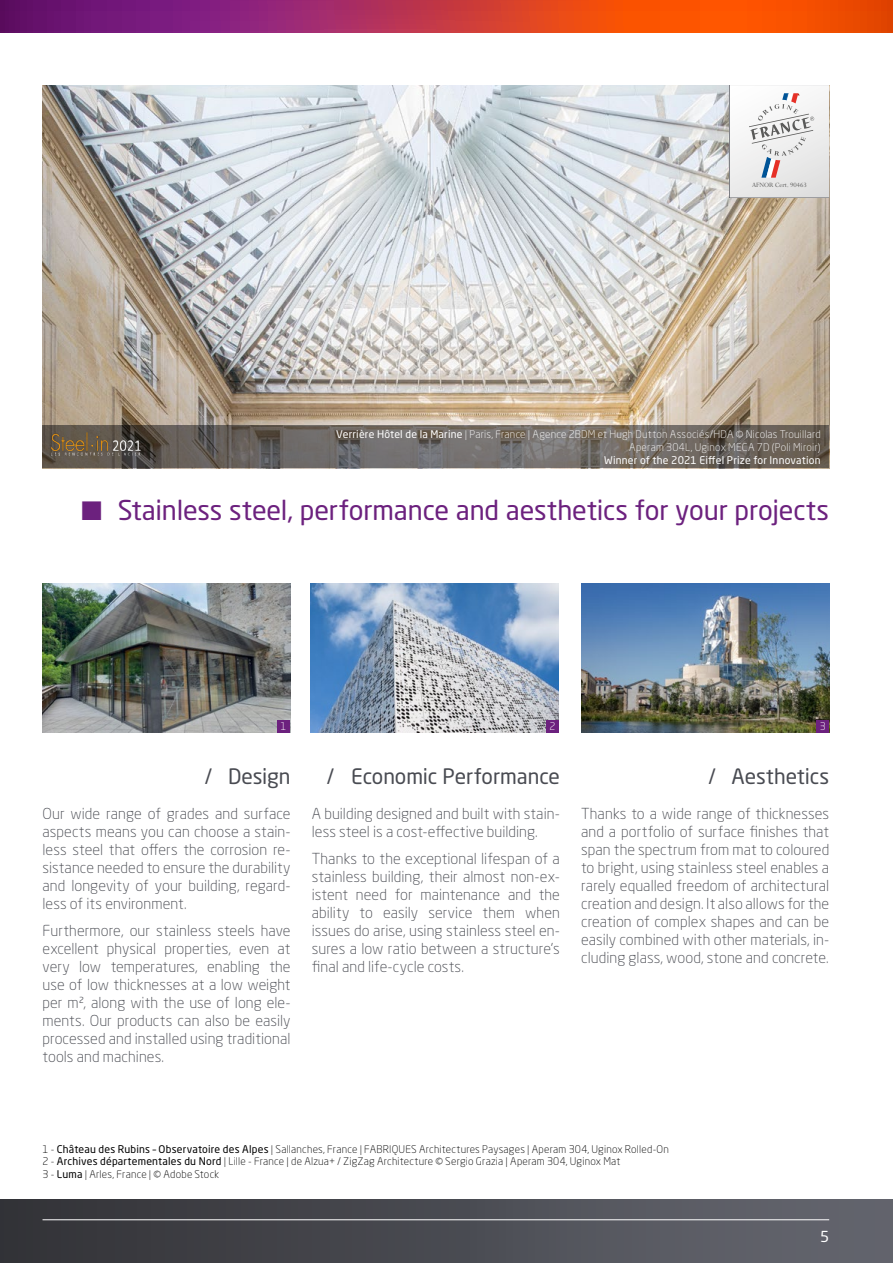
<style>
.page{position:relative;width:893px;height:1263px;background:#fff}
.page>*{position:absolute;margin:0;border:0;box-sizing:border-box;transform-origin:0 0}
.t1{font:27px "Neo Sans Pro";letter-spacing:-.005em;color:#6c217e}
.t2{font:21px "Neo Sans Pro";letter-spacing:-.005em;color:#494b52}
.t3{font:300 15px/18px "Neo Sans Pro";letter-spacing:.005em;color:#494b52;text-align:justify}
.t4{font:15px "Neo Sans Pro";color:#fff}
.t5{font:300 10.5px/12.6px "Neo Sans Pro";letter-spacing:.02em;color:#000}
.t6{font:300 10.5px/12.6px "Neo Sans Pro";letter-spacing:.02em;color:#fff;text-align:right}
.t7{font:10.5px "Neo Sans Pro";letter-spacing:.015em;color:#fff}
.t8{font:7.35px "Perpetua MT Pro";letter-spacing:-.005em;color:#5a5a59}
.s1{font-weight:400}
</style>
<div class="page">
<div style="left:0;top:1199px;width:893px;height:64px;background:linear-gradient(to right,#313136,#656770)"></div>
<hr style="left:43px;top:1219px;width:786px;height:1px;background:#fff">
<svg style="left:1px;top:0;width:892px;height:32px;background:#bd373e"></svg>
<img style="left:0;top:0;width:1px;height:715px">
<img style="left:43px;top:584px;width:247px;height:148px">
<img style="left:582px;top:584px;width:247px;height:148px">
<img style="left:311px;top:584px;width:248px;height:148px">
<img style="left:43px;top:85px;width:786px;height:341px">
<div style="left:277px;top:720px;width:13px;height:12px;background:#6c217e"></div>
<div style="left:546px;top:720px;width:13px;height:12px;background:#6c217e"></div>
<div style="left:816px;top:720px;width:13px;height:12px;background:#6c217e"></div>
<svg style="left:43px;top:426px;width:786px;height:42px;background:#6a645f"></svg>
<img style="left:51px;top:433px;width:89px;height:22px">
<svg style="left:730px;top:85px;width:99px;height:113px"></svg>
<p class="t8" style="left:752px;top:181px;width:56px">AFNOR Cert. 90463</p>
<p class="t6" style="left:336px;top:428px;width:486px"><span class="s1">Verrière Hôtel de la Marine</span> | Paris, France | Agence 2BDM et Hugh Dutton Associés/HDA © Nicolas Trouillard<br>Aperam 304L, Uginox MECA 7D (Poli Miroir)</p>
<p class="t7" style="left:604px;top:453px;width:218px">Winner of the 2021 Eiffel Prize for Innovation</p>
<h1 class="t1" style="left:81px;top:494px;width:749px">■ Stainless steel, performance and aesthetics for your projects</h1>
<p class="t6" style="left:281px;top:720px;width:8px">1</p>
<p class="t6" style="left:549px;top:720px;width:8px">2</p>
<p class="t6" style="left:820px;top:720px;width:8px">3</p>
<h2 class="t2" style="left:205px;top:763px;width:87px">/ Design</h2>
<p class="t3" style="left:43px;top:804px;width:250px">Our wide range of grades and surface aspects means you can choose a stain&shy;less steel that offers the corrosion re&shy;sistance needed to ensure the durability and longevity of your building, regard&shy;less of its environment.</p>
<p class="t3" style="left:43px;top:921px;width:250px">Furthermore, our stainless steels have excellent physical properties, even at very low temperatures, enabling the use of low thicknesses at a low weight per m², along with the use of long ele&shy;ments. Our products can also be easily processed and installed using traditional tools and machines.</p>
<h2 class="t2" style="left:327px;top:763px;width:234px">/ Economic Performance</h2>
<p class="t3" style="left:312px;top:804px;width:250px">A building designed and built with stain&shy;less steel is a cost-effective building.</p>
<p class="t3" style="left:312px;top:849px;width:250px">Thanks to the exceptional lifespan of a stainless building, their almost non-ex&shy;istent need for maintenance and the ability to easily service them when issues do arise, using stainless steel en&shy;sures a low ratio between a structure’s final and life-cycle costs.</p>
<h2 class="t2" style="left:708px;top:763px;width:122px">/ Aesthetics</h2>
<p class="t3" style="left:581px;top:804px;width:250px">Thanks to a wide range of thicknesses and a portfolio of surface finishes that span the spectrum from mat to coloured to bright, using stainless steel enables a rarely equalled freedom of architectural creation and design. It also allows for the creation of complex shapes and can be easily combined with other materials, in&shy;cluding glass, wood, stone and concrete.</p>
<p class="t5" style="left:43px;top:1142px;width:628px">1 - <span class="s1">Château des Rubins – Observatoire des Alpes</span> | Sallanches, France | FABRIQUES Architectures Paysages | Aperam 304, Uginox Rolled-On<br>2 - <span class="s1">Archives départementales du Nord</span> | Lille - France | de Alzua+ / ZigZag Architecture © Sergio Grazia | Aperam 304, Uginox Mat<br>3 - <span class="s1">Luma</span> | Arles, France | © Adobe Stock</p>
<p class="t4" style="left:820px;top:1227px;width:11px">5</p>
</div>
